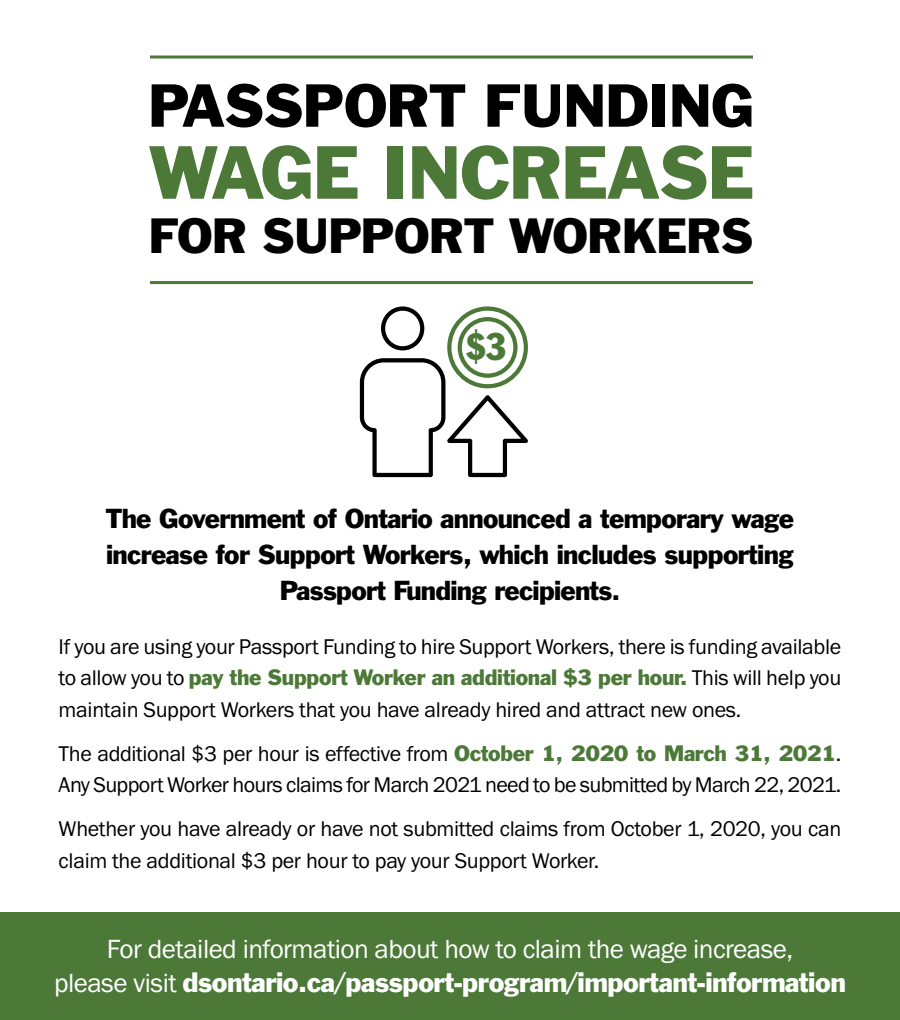
<style>
.page{position:relative;width:900px;height:1020px;background:#fff}
.page>*{position:absolute;margin:0;border:0;box-sizing:border-box;transform-origin:0 0}
.t1{font:69.45px "Franklin Gothic";letter-spacing:-.02em;color:#4c7838}
.t2{font:56.1px "Franklin Gothic";letter-spacing:-.02em;color:#000}
.t3{font:45.75px "Franklin Gothic";letter-spacing:-.02em;color:#000}
.t4{font:condensed 37.95px "Franklin Gothic BT";color:#4c7838}
.t5{font:27.15px "Franklin Gothic";letter-spacing:-.02em;color:#fff}
.t6{font:25.8px "Franklin Gothic BT";letter-spacing:-.02em;color:#fff}
.t7{font:25.2px/36.3px "Franklin Gothic BT";letter-spacing:-.025em;color:#000;text-align:center}
.t8{font:22.05px/44.1px "Franklin Gothic";letter-spacing:-.015em;color:#000}
.t9{font:20.55px "Franklin Gothic BT";letter-spacing:-.015em;color:#4c7838}
.s1{font-size:23.7px}
.s2{font-family:"Franklin Gothic";font-size:22.05px;color:#000}
.s3{font-family:"Franklin Gothic BT";font-size:20.55px;color:#4c7838}
.s4{font-family:"Franklin Gothic";font-size:27.15px}
</style>
<div class="page">
<div style="left:0;top:912px;width:900px;height:108px;background:#4c7838"></div>
<hr style="left:150px;top:56px;width:603px;height:2px;background:#4c7838">
<hr style="left:150px;top:281px;width:603px;height:3px;background:#4c7838">
<svg style="left:360px;top:306px;width:168px;height:171px"></svg>
<h2 class="t2" style="left:148px;top:70px;width:608px">PASSPORT FUNDING</h2>
<h1 class="t1" style="left:149px;top:128px;width:607px">WAGE INCREASE</h1>
<h3 class="t3" style="left:149px;top:206px;width:606px">FOR SUPPORT WORKERS</h3>
<h3 class="t4" style="left:466px;top:322px;width:43px">$3</h3>
<p class="t7" style="left:106px;top:500px;width:690px">The Government of Ontario announced a temporary wage increase for Support Workers, which includes supporting<br>Passport Funding recipients<span class="s1">.</span></p>
<p class="t8" style="left:59px;top:625px;width:784px">If you are using your Passport Funding to hire Support Workers, there is funding available</p>
<p class="t9" style="left:59px;top:665px;width:784px"><span class="s2">to allow you to</span> pay the Support Worker an additional $3 per hour. <span class="s2">This will help you</span></p>
<p class="t8" style="left:59px;top:688px;width:784px">maintain Support Workers that you have already hired and attract new ones.<br>The additional $3 per hour is effective from <span class="s3">October 1, 2020 to March 31, 2021</span>.</p>
<p class="t8" style="left:59px;top:763px;width:784px">Any Support Worker hours claims for March 2021 need to be submitted by March 22, 2021.<br>Whether you have already or have not submitted claims from October 1, 2020, you can</p>
<p class="t8" style="left:59px;top:839px;width:542px">claim the additional $3 per hour to pay your Support Worker.</p>
<p class="t5" style="left:107px;top:933px;width:688px">For detailed information about how to claim the wage increase,</p>
<p class="t6" style="left:54px;top:967px;width:793px"><span class="s4">please visit</span> dsontario.ca/passport-program/important-information</p>
</div>
